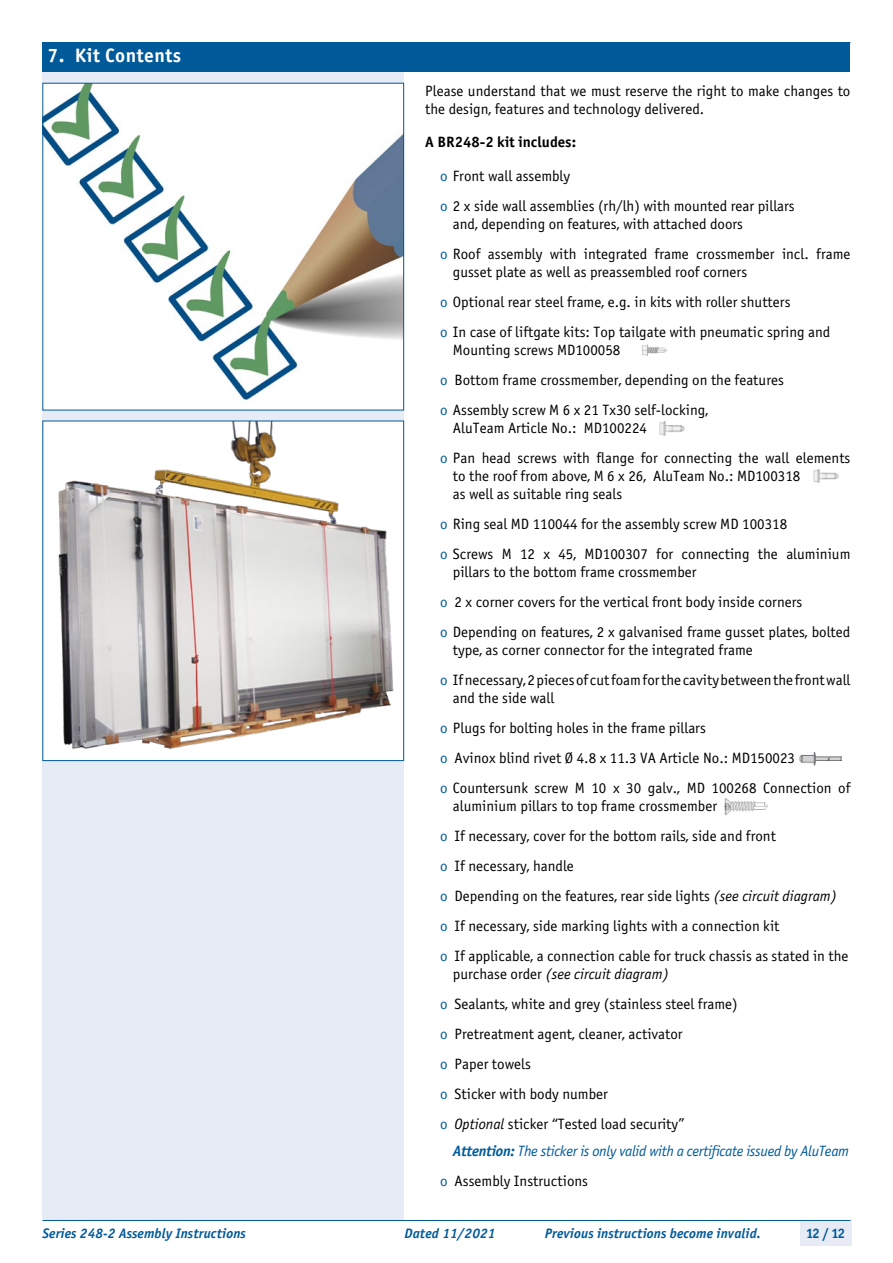
<style>
.page{position:relative;width:893px;height:1263px;background:#fff}
.page>*{position:absolute;margin:0;border:0;box-sizing:border-box;transform-origin:0 0}
.t1{font:19.5px "Officina Sans Bold ITC";letter-spacing:.02em;color:#fff}
.t2{font:15px/30px "Officina Sans Book ITC";color:#000}
.t3{font:italic 15px/30px "Officina Sans Book ITC";letter-spacing:-.02em;color:#005a9a}
.t4{font:15px "Officina Sans Bold ITC";color:#000}
.t5{font:italic 13.8px "Officina Sans Bold ITC";letter-spacing:.005em;color:#005a9a}
.t6{font:13.8px "Officina Sans Bold ITC";color:#005a9a}
.s1{color:#005a9a}
.s2{font-style:italic}
.s3{font-family:"Officina Sans Bold ITC"}
.s4{font-style:normal}
.s5{font-style:normal;color:#000}
</style>
<div class="page">
<div style="left:43px;top:42px;width:361px;height:1178px;background:#e6ebf6"></div>
<div style="left:800px;top:1220px;width:51px;height:26px;background:#e6ebf6"></div>
<hr style="left:43px;top:1220px;width:807px;height:1px;background:#005a9a">
<hr style="left:43px;top:42px;width:807px;height:1px;background:#005a9a">
<div style="left:43px;top:43px;width:807px;height:29px;background:#005a9a"></div>
<img style="left:45px;top:85px;width:357px;height:321px">
<img style="left:642px;top:344px;width:25px;height:12px">
<div style="left:43px;top:421px;width:361px;height:340px;background:#fff"></div>
<img style="left:58px;top:423px;width:336px;height:327px">
<div style="left:43px;top:421px;width:361px;height:340px;border:1px solid #005a9a"></div>
<img style="left:659px;top:422px;width:26px;height:14px">
<img style="left:813px;top:470px;width:26px;height:13px">
<img style="left:799px;top:752px;width:42px;height:14px">
<img style="left:725px;top:798px;width:42px;height:16px">
<h1 class="t1" style="left:47px;top:44px;width:135px">7. Kit Contents</h1>
<p class="t2" style="left:425px;top:82px;width:427px;line-height:18px">Please understand that we must reserve the right to make changes to the design, features and technology delivered.</p>
<p class="t4" style="left:425px;top:133px;width:152px">A BR248-2 kit includes:</p>
<p class="t2" style="left:440px;top:161px;width:356px"><span class="s1">o</span> Front wall assembly<br><span class="s1">o</span> 2 x side wall assemblies (rh/lh) with mounted rear pillars</p>
<p class="t2" style="left:440px;top:209px;width:412px;text-indent:13px">and, depending on features, with attached doors<br><span class="s1">o</span> Roof assembly with integrated frame crossmember incl. frame</p>
<p class="t2" style="left:440px;top:257px;width:392px;text-indent:13px">gusset plate as well as preassembled roof corners<br><span class="s1">o</span> Optional rear steel frame, e.g. in kits with roller shutters<br><span class="s1">o</span> In case of liftgate kits: Top tailgate with pneumatic spring and</p>
<p class="t2" style="left:440px;top:335px;width:345px;text-indent:13px">Mounting screws MD100058<br><span class="s1">o</span> Bottom frame crossmember, depending on the features <span class="s1">o</span> Assembly screw M 6 x 21 Tx30 self-locking,</p>
<p class="t2" style="left:440px;top:413px;width:412px;text-indent:13px">AluTeam Article No.: MD100224<br><span class="s1">o</span> Pan head screws with flange for connecting the wall elements</p>
<p class="t2" style="left:453px;top:467px;width:349px;line-height:18px">to the roof from above, M 6 x 26, AluTeam No.: MD100318 as well as suitable ring seals</p>
<p class="t2" style="left:440px;top:509px;width:412px"><span class="s1">o</span> Ring seal MD 110044 for the assembly screw MD 100318<br><span class="s1">o</span> Screws M 12 x 45, MD100307 for connecting the aluminium</p>
<p class="t2" style="left:440px;top:557px;width:412px;text-indent:13px">pillars to the bottom frame crossmember<br><span class="s1">o</span> 2 x corner covers for the vertical front body inside corners<br><span class="s1">o</span> Depending on features, 2 x galvanised frame gusset plates, bolted</p>
<p class="t2" style="left:440px;top:635px;width:412px;text-indent:13px">type, as corner connector for the integrated frame<br><span class="s1">o</span> If necessary, 2 pieces of cut foam for the cavity between the front wall</p>
<p class="t2" style="left:440px;top:683px;width:412px;text-indent:13px">and the side wall<br><span class="s1">o</span> Plugs for bolting holes in the frame pillars<br><span class="s1">o</span> Avinox blind rivet Ø 4.8 x 11.3 VA Article No.: MD150023<br><span class="s1">o</span> Countersunk screw M 10 x 30 galv., MD 100268 Connection of</p>
<p class="t2" style="left:440px;top:791px;width:410px;text-indent:13px">aluminium pillars to top frame crossmember<br><span class="s1">o</span> If necessary, cover for the bottom rails, side and front<br><span class="s1">o</span> If necessary, handle<br><span class="s1">o</span> Depending on the features, rear side lights <span class="s2">(see circuit diagram)<br></span><span class="s1">o</span> If necessary, side marking lights with a connection kit<br><span class="s1">o</span> If applicable, a connection cable for truck chassis as stated in the</p>
<p class="t2" style="left:440px;top:959px;width:299px;text-indent:13px">purchase order <span class="s2">(see circuit diagram)<br></span><span class="s1">o</span> Sealants, white and grey (stainless steel frame) <span class="s1">o</span> Pretreatment agent, cleaner, activator<br><span class="s1">o</span> Paper towels<br><span class="s1">o</span> Sticker with body number<br><span class="s1">o</span> <span class="s2">Optional</span> sticker “Tested load security”</p>
<p class="t3" style="left:440px;top:1136px;width:410px;text-indent:13px"><span class="s3">Attention:</span> The sticker is only valid with a certificate issued by AluTeam <span class="s4">o</span> <span class="s5">Assembly Instructions</span></p>
<p class="t5" style="left:43px;top:1225px;width:205px">Series 248-2 Assembly Instructions</p>
<p class="t5" style="left:404px;top:1225px;width:92px">Dated 11/2021</p>
<p class="t5" style="left:545px;top:1225px;width:218px">Previous instructions become invalid.</p>
<p class="t6" style="left:806px;top:1225px;width:41px">12 / 12</p>
</div>
